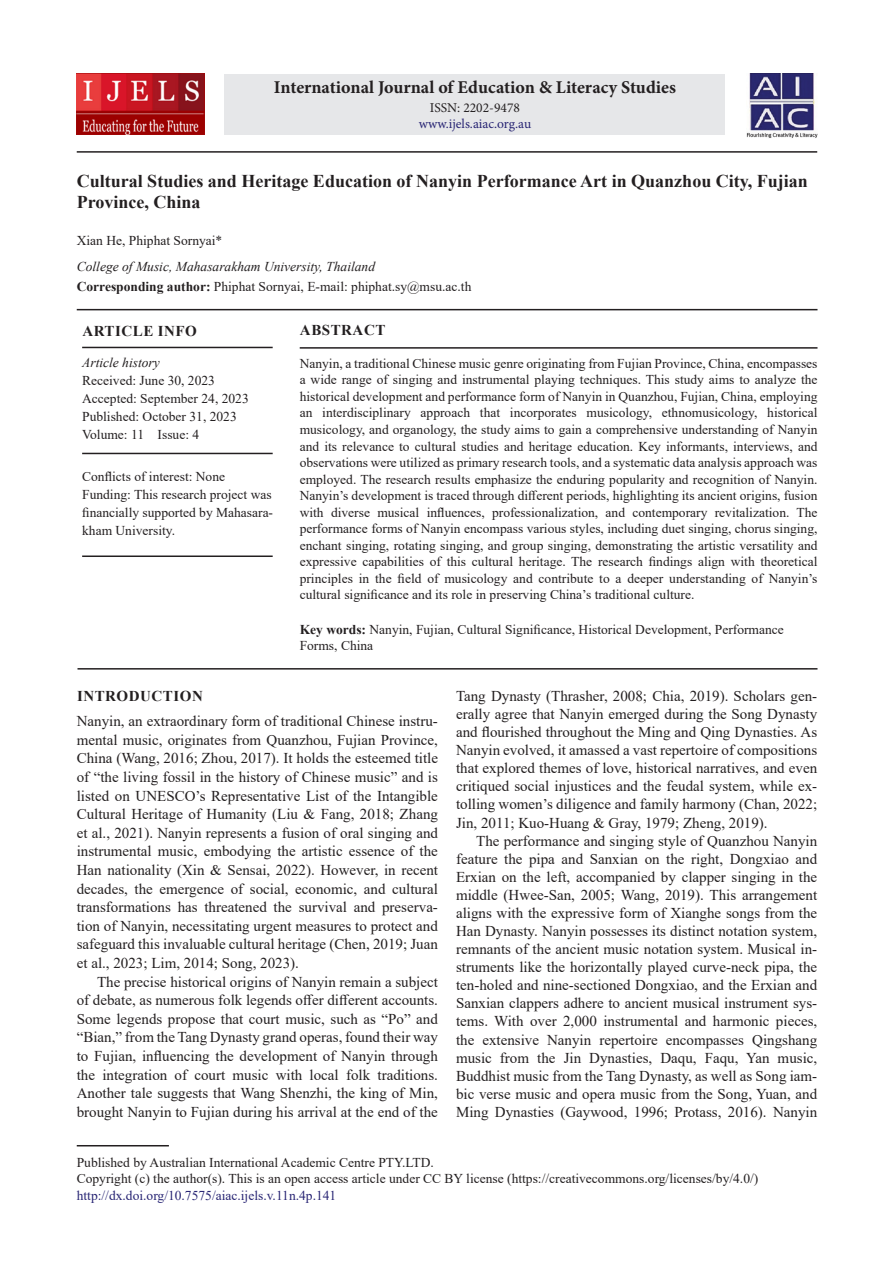
<style>
.page{position:relative;width:894px;height:1263px;background:#fff}
.page>*{position:absolute;margin:0;border:0;box-sizing:border-box;transform-origin:0 0}
.AT{font:700 18px/21px "Times New Roman";color:#231f20}
.J_Name{font:700 18px "Minion Pro";color:#231f20}
.TX{font:15px/18px "Times New Roman";color:#231f20;text-align:justify}
.TXFL{font:15px/18.6px "Times New Roman";color:#231f20;text-align:justify}
.ART_INFO{font:700 15px "Times New Roman";letter-spacing:.035em;color:#231f20}
.ABSH{font:700 15px "Times New Roman";letter-spacing:.035em;color:#231f20}
.ABS{font:13.5px/16.5px "Times New Roman";color:#231f20;text-align:justify}
.PUB_Details{font:13.5px/16.5px "Times New Roman";color:#231f20}
.HIS_1{font:13.5px/18px "Times New Roman";color:#231f20}
.HIS{font:13.5px/18px "Times New Roman";color:#231f20}
.KWD{font:13.5px/16.5px "Times New Roman";color:#231f20}
.ADD{font:13.5px "Times New Roman";color:#231f20}
.AFF{font:italic 13.5px "Times New Roman";color:#231f20}
.AU{font:13.5px "Times New Roman";color:#231f20}
.ISSN_Web{font:13.5px "Minion Pro";letter-spacing:-.005em;color:#282574}
.ISSN_Num{font:13.5px "Minion Pro";color:#231f20}
.s1{font-weight:700}
.s2{font-style:italic}
.s3{color:#282574}
</style>
<div class="page">
<hr style="left:77px;top:1145px;width:92px;height:1px;background:#231f20">
<div style="left:224px;top:74px;width:501px;height:60px;background:#e6e7e9"></div>
<img style="left:746px;top:73px;width:70px;height:65px">
<img style="left:77px;top:73px;width:127px;height:61px">
<hr style="left:77px;top:309px;width:740px;height:1px;background:#231f20">
<hr style="left:299px;top:347px;width:518px;height:2px;background:#231f20">
<hr style="left:77px;top:668px;width:740px;height:1px;background:#231f20">
<hr style="left:77px;top:151px;width:739px;height:2px;background:#231f20">
<hr style="left:82px;top:347px;width:190px;height:1px;background:#231f20">
<hr style="left:82px;top:453px;width:190px;height:1px;background:#231f20">
<hr style="left:82px;top:555px;width:190px;height:2px;background:#231f20">
<p class="J_Name" style="left:274px;top:75px;width:403px">International Journal of Education &amp; Literacy Studies</p>
<p class="ISSN_Num" style="left:429px;top:98px;width:92px">ISSN: 2202-9478</p>
<p class="ISSN_Web" style="left:418px;top:115px;width:114px">www.ijels.aiac.org.au</p>
<p class="AT" style="left:77px;top:170px;width:732px">Cultural Studies and Heritage Education of Nanyin Performance Art in Quanzhou City, Fujian<br>Province, China</p>
<p class="AU" style="left:77px;top:231px;width:147px">Xian He, Phiphat Sornyai*</p>
<p class="AFF" style="left:77px;top:257px;width:300px">College of Music, Mahasarakham University, Thailand</p>
<p class="ADD" style="left:77px;top:277px;width:396px"><span class="s1">Corresponding author:</span> Phiphat Sornyai, E-mail: phiphat.sy@msu.ac.th</p>
<p class="ART_INFO" style="left:82px;top:320px;width:116px">ARTICLE INFO</p>
<p class="HIS" style="left:82px;top:353px;width:168px"><span class="s2">Article history<br></span>Received: June 30, 2023<br>Accepted: September 24, 2023<br>Published: October 31, 2023<br>Volume: 11 Issue: 4</p>
<p class="HIS_1" style="left:82px;top:467px;width:192px">Conflicts of interest: None<br>Funding: This research project was financially supported by Mahasara&shy;kham University.</p>
<p class="ABSH" style="left:300px;top:319px;width:87px">ABSTRACT</p>
<p class="ABS" style="left:299px;top:355px;width:519px">Nanyin, a traditional Chinese music genre originating from Fujian Province, China, encompasses a wide range of singing and instrumental playing techniques. This study aims to analyze the historical development and performance form of Nanyin in Quanzhou, Fujian, China, employing an interdisciplinary approach that incorporates musicology, ethnomusicology, historical musicology, and organology, the study aims to gain a comprehensive understanding of Nanyin and its relevance to cultural studies and heritage education. Key informants, interviews, and observations were utilized as primary research tools, and a systematic data analysis approach was employed. The research results emphasize the enduring popularity and recognition of Nanyin.<br>Nanyin’s development is traced through different periods, highlighting its ancient origins, fusion with diverse musical influences, professionalization, and contemporary revitalization. The performance forms of Nanyin encompass various styles, including duet singing, chorus singing, enchant singing, rotating singing, and group singing, demonstrating the artistic versatility and expressive capabilities of this cultural heritage. The research findings align with theoretical principles in the field of musicology and contribute to a deeper understanding of Nanyin’s cultural significance and its role in preserving China’s traditional culture.</p>
<p class="KWD" style="left:299px;top:620px;width:485px"><span class="s1">Key words:</span> Nanyin, Fujian, Cultural Significance, Historical Development, Performance<br>Forms, China</p>
<p class="TX" style="left:456px;top:686px;width:362px">Tang Dynasty (Thrasher, 2008; Chia, 2019). Scholars gen&shy;erally agree that Nanyin emerged during the Song Dynasty and flourished throughout the Ming and Qing Dynasties. As Nanyin evolved, it amassed a vast repertoire of compositions that explored themes of love, historical narratives, and even critiqued social injustices and the feudal system, while ex&shy;tolling women’s diligence and family harmony (Chan, 2022; Jin, 2011; Kuo-Huang &amp; Gray, 1979; Zheng, 2019).</p>
<p class="TX" style="left:456px;top:831px;width:362px;text-indent:20px">The performance and singing style of Quanzhou Nanyin feature the pipa and Sanxian on the right, Dongxiao and Erxian on the left, accompanied by clapper singing in the middle (Hwee-San, 2005; Wang, 2019). This arrangement aligns with the expressive form of Xianghe songs from the Han Dynasty. Nanyin possesses its distinct notation system, remnants of the ancient music notation system. Musical in&shy;struments like the horizontally played curve-neck pipa, the ten-holed and nine-sectioned Dongxiao, and the Erxian and Sanxian clappers adhere to ancient musical instrument sys&shy;tems. With over 2,000 instrumental and harmonic pieces, the extensive Nanyin repertoire encompasses Qingshang music from the Jin Dynasties, Daqu, Faqu, Yan music, Buddhist music from the Tang Dynasty, as well as Song iam&shy;bic verse music and opera music from the Song, Yuan, and Ming Dynasties (Gaywood, 1996; Protass, 2016). Nanyin</p>
<h1 class="ART_INFO" style="left:77px;top:685px;width:127px">INTRODUCTION</h1>
<p class="TXFL" style="left:77px;top:711px;width:362px">Nanyin, an extraordinary form of traditional Chinese instru&shy;mental music, originates from Quanzhou, Fujian Province, China (Wang, 2016; Zhou, 2017). It holds the esteemed title of “the living fossil in the history of Chinese music” and is listed on UNESCO’s Representative List of the Intangible Cultural Heritage of Humanity (Liu &amp; Fang, 2018; Zhang et al., 2021). Nanyin represents a fusion of oral singing and instrumental music, embodying the artistic essence of the Han nationality (Xin &amp; Sensai, 2022). However, in recent decades, the emergence of social, economic, and cultural transformations has threatened the survival and preserva&shy;tion of Nanyin, necessitating urgent measures to protect and safeguard this invaluable cultural heritage (Chen, 2019; Juan et al., 2023; Lim, 2014; Song, 2023).</p>
<p class="TX" style="left:77px;top:971px;width:362px;line-height:18.6px;text-indent:20px">The precise historical origins of Nanyin remain a subject of debate, as numerous folk legends offer different accounts.<br>Some legends propose that court music, such as “Po” and “Bian,” from the Tang Dynasty grand operas, found their way to Fujian, influencing the development of Nanyin through the integration of court music with local folk traditions.<br>Another tale suggests that Wang Shenzhi, the king of Min, brought Nanyin to Fujian during his arrival at the end of the</p>
<p class="PUB_Details" style="left:77px;top:1153px;width:682px">Published by Australian International Academic Centre PTY.LTD.<br>Copyright (c) the author(s). This is an open access article under CC BY license (https://creativecommons.org/licenses/by/4.0/) <span class="s3">http://dx.doi.org/10.7575/aiac.ijels.v.11n.4p.141</span></p>
</div>
